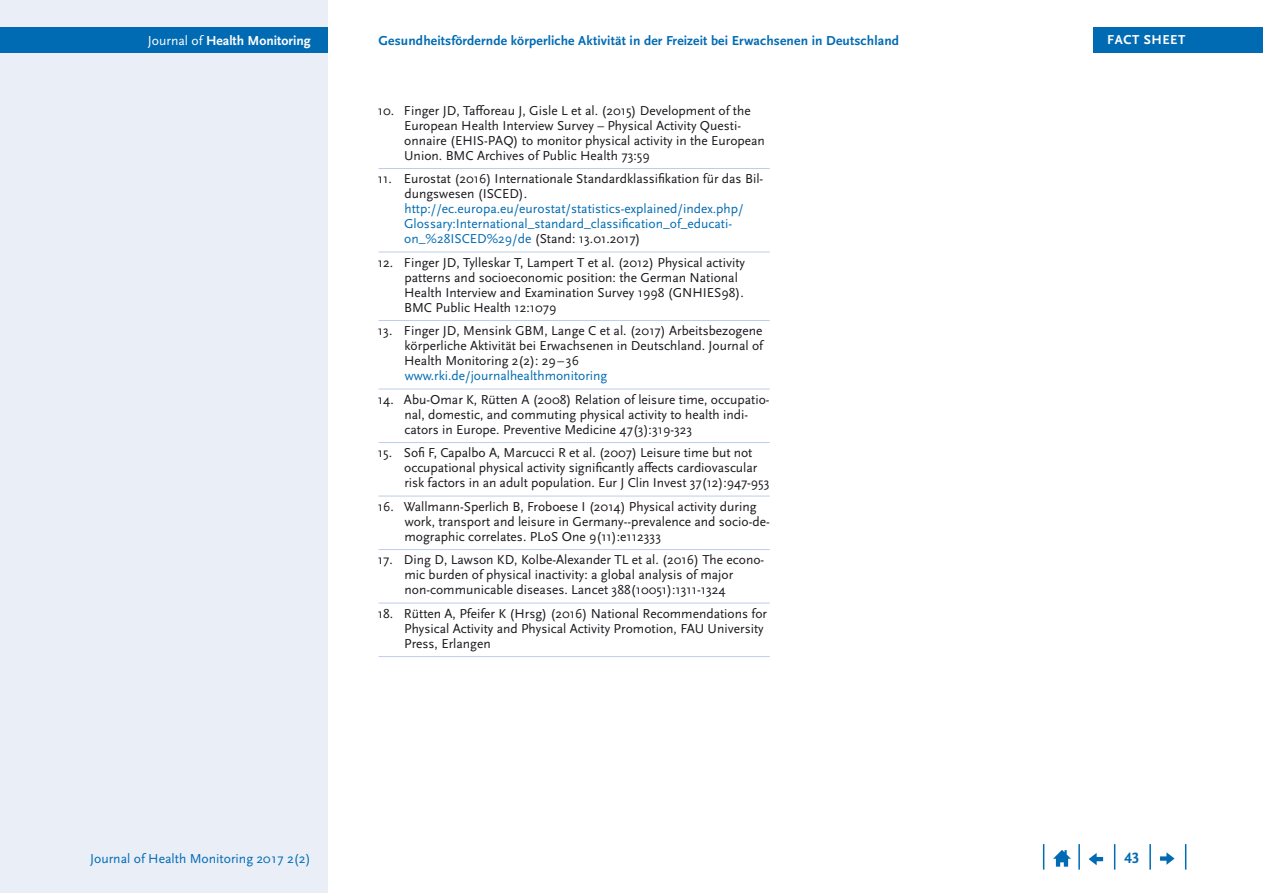
<style>
.page{position:relative;width:1263px;height:893px;background:#fff}
.page>*{position:absolute;margin:0;border:0;box-sizing:border-box;transform-origin:0 0}
.t1{font:700 15.75px "Scala Sans Pro";color:#006bb3}
.t2{font:700 13.65px "Scala Sans Pro";letter-spacing:.01em;color:#006bb3}
.t3{font:13.65px "Scala Sans Pro";color:#006bb3}
.t4{font:700 13.65px "Scala Sans Pro";color:#fff}
.Literaturverzeichnis{font:13.5px/15px "Scala Sans Pro";color:#1a171c}
.Literaturverzeichnis-2{font:13.5px/15px "Scala Sans Pro";color:#006bb3}
.t5{font:700 13.5px "Scala Sans Pro";letter-spacing:.04em;color:#fff}
.s1{font-weight:400}
.s2{color:#1a171c}
.s3{color:#006bb3}
</style>
<div class="page">
<div style="left:0;top:0;width:327px;height:893px;background:#eaeef7"></div>
<div style="left:0;top:28px;width:327px;height:25px;background:#006bb3"></div>
<svg style="left:1185px;top:844px;width:1px;height:26px"></svg>
<hr style="left:1149px;top:844px;width:2px;height:26px;background:#006bb3">
<svg style="left:1114px;top:844px;width:1px;height:26px"></svg>
<hr style="left:1078px;top:844px;width:2px;height:26px;background:#006bb3">
<svg style="left:1043px;top:844px;width:1px;height:26px"></svg>
<svg style="left:1053px;top:850px;width:18px;height:17px"></svg>
<svg style="left:1089px;top:853px;width:14px;height:12px"></svg>
<svg style="left:1160px;top:852px;width:14px;height:13px"></svg>
<div style="left:1093px;top:28px;width:170px;height:25px;background:#006bb3"></div>
<hr style="left:378px;top:168px;width:392px;height:1px;background:#bdcee8">
<hr style="left:378px;top:252px;width:392px;height:1px;background:#bdcee8">
<hr style="left:378px;top:320px;width:392px;height:1px;background:#bdcee8">
<hr style="left:378px;top:389px;width:392px;height:1px;background:#bdcee8">
<hr style="left:378px;top:442px;width:392px;height:1px;background:#bdcee8">
<hr style="left:378px;top:496px;width:392px;height:1px;background:#bdcee8">
<hr style="left:378px;top:549px;width:392px;height:1px;background:#bdcee8">
<hr style="left:378px;top:603px;width:392px;height:1px;background:#bdcee8">
<hr style="left:378px;top:656px;width:392px;height:1px;background:#bdcee8">
<p class="t4" style="left:148px;top:33px;width:164px"><span class="s1">Journal of</span> Health Monitoring</p>
<p class="t2" style="left:378px;top:33px;width:522px">Gesundheitsfördernde körperliche Aktivität in der Freizeit bei Erwachsenen in Deutschland</p>
<p class="Literaturverzeichnis" style="left:404px;top:103px;width:362px;text-indent:-26px">10. Finger JD, Tafforeau J, Gisle L et al. (2015) Development of the European Health Interview Survey – Physical Activity Questi&shy;onnaire (EHIS-PAQ) to monitor physical activity in the European Union. BMC Archives of Public Health 73:59</p>
<p class="Literaturverzeichnis-2" style="left:404px;top:171px;width:361px;text-indent:-26px"><span class="s2">11. Eurostat (2016) Internationale Standardklassifikation für das Bil&shy;dungswesen (ISCED). </span>http://ec.europa.eu/eurostat/statistics-explained/index.php/ Glossary:International_standard_classification_of_educati&shy;on_%28ISCED%29/de <span class="s2">(Stand: 13.01.2017)</span></p>
<p class="Literaturverzeichnis" style="left:404px;top:255px;width:342px;text-indent:-26px">12. Finger JD, Tylleskar T, Lampert T et al. (2012) Physical activity patterns and socioeconomic position: the German National Health Interview and Examination Survey 1998 (GNHIES98).<br>BMC Public Health 12:1079</p>
<p class="Literaturverzeichnis" style="left:404px;top:323px;width:360px;text-indent:-26px">13. Finger JD, Mensink GBM, Lange C et al. (2017) Arbeitsbezogene körperliche Aktivität bei Erwachsenen in Deutschland. Journal of Health Monitoring 2(2): 29–36 <span class="s3">www.rki.de/journalhealthmonitoring</span></p>
<p class="Literaturverzeichnis" style="left:404px;top:392px;width:367px;text-indent:-26px">14. Abu-Omar K, Rütten A (2008) Relation of leisure time, occupatio&shy;nal, domestic, and commuting physical activity to health indi&shy;cators in Europe. Preventive Medicine 47(3):319-323</p>
<p class="Literaturverzeichnis" style="left:404px;top:445px;width:367px;text-indent:-26px">15. Sofi F, Capalbo A, Marcucci R et al. (2007) Leisure time but not occupational physical activity significantly affects cardiovascular risk factors in an adult population. Eur J Clin Invest 37(12):947-953</p>
<p class="Literaturverzeichnis" style="left:404px;top:499px;width:367px;text-indent:-27px">16. Wallmann-Sperlich B, Froboese I (2014) Physical activity during work, transport and leisure in Germany--prevalence and socio-de&shy;mographic correlates. PLoS One 9(11):e112333</p>
<p class="Literaturverzeichnis" style="left:404px;top:552px;width:361px;text-indent:-26px">17. Ding D, Lawson KD, Kolbe-Alexander TL et al. (2016) The econo&shy;mic burden of physical inactivity: a global analysis of major non-communicable diseases. Lancet 388(10051):1311-1324</p>
<p class="Literaturverzeichnis" style="left:404px;top:606px;width:364px;text-indent:-26px">18. Rütten A, Pfeifer K (Hrsg) (2016) National Recommendations for<br>Physical Activity and Physical Activity Promotion, FAU University<br>Press, Erlangen</p>
<p class="t5" style="left:1107px;top:32px;width:80px">FACT SHEET</p>
<p class="t3" style="left:90px;top:850px;width:222px">Journal of Health Monitoring 2017 2(2)</p>
<p class="t1" style="left:1124px;top:849px;width:17px">43</p>
</div>
